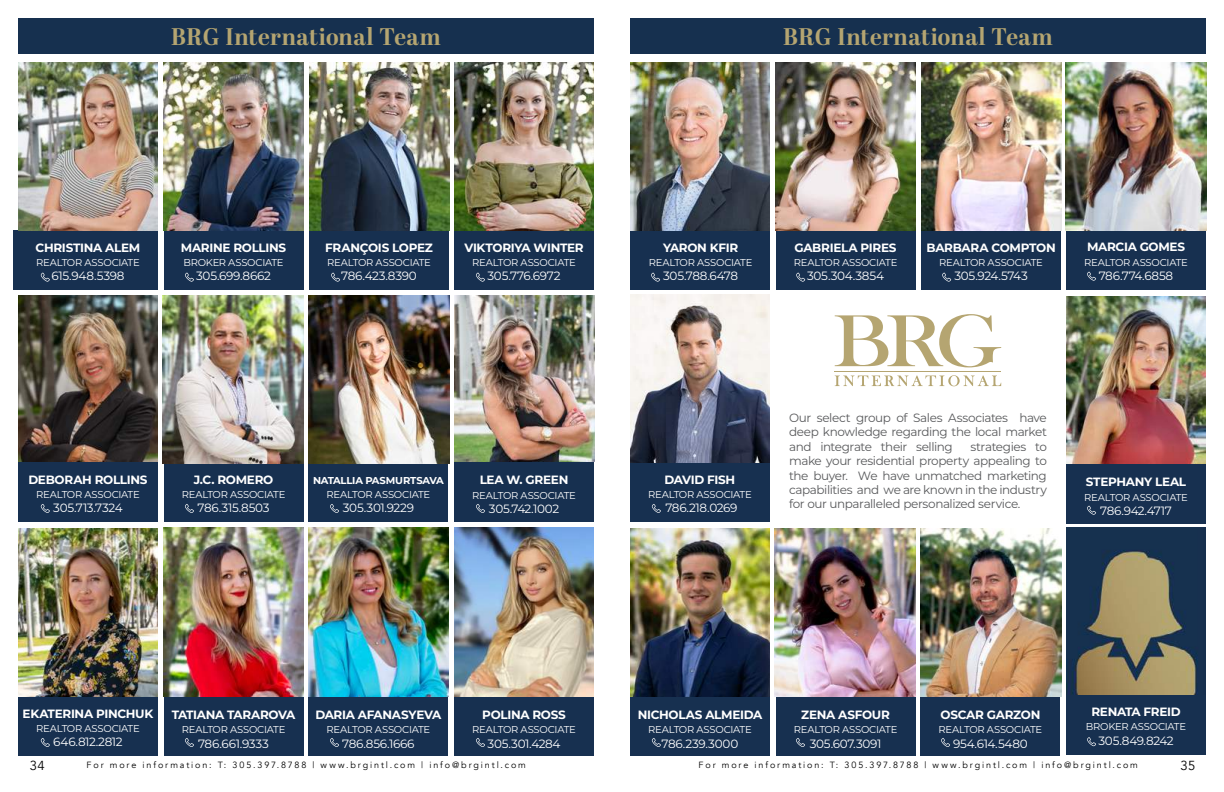
<style>
.page{position:relative;width:1224px;height:792px;background:#fff}
.page>*{position:absolute;margin:0;border:0;box-sizing:border-box;transform-origin:0 0}
.t1{font:700 24px "Abril Display";letter-spacing:.015em;color:#b5a571}
.t2{font:13.1px "Avenir";color:#000}
.t3{font:12px "Montserrat";letter-spacing:-.025em;color:#fff}
.t4{font:700 12px "Montserrat";letter-spacing:-.025em;color:#fff}
.t5{font:12px/14.4px "Montserrat";letter-spacing:-.035em;color:#58595b;text-align:justify}
.t6{font:10px "Montserrat";letter-spacing:-.025em;color:#fff}
.t7{font:700 10px "Montserrat";letter-spacing:-.015em;color:#fff}
.t8{font:9px "Avenir";letter-spacing:.21em;color:#000}
</style>
<div class="page">
<div style="left:18px;top:462px;width:140px;height:60px;background:#173050"></div>
<div style="left:18px;top:696px;width:140px;height:60px;background:#173050"></div>
<div style="left:630px;top:696px;width:140px;height:60px;background:#173050"></div>
<div style="left:630px;top:462px;width:140px;height:60px;background:#173050"></div>
<div style="left:454px;top:230px;width:140px;height:60px;background:#173050"></div>
<div style="left:308px;top:462px;width:140px;height:60px;background:#173050"></div>
<div style="left:308px;top:696px;width:140px;height:60px;background:#173050"></div>
<div style="left:920px;top:696px;width:140px;height:60px;background:#173050"></div>
<div style="left:776px;top:230px;width:140px;height:60px;background:#173050"></div>
<div style="left:164px;top:230px;width:140px;height:60px;background:#173050"></div>
<div style="left:14px;top:230px;width:144px;height:60px;background:#173050"></div>
<div style="left:164px;top:462px;width:140px;height:60px;background:#173050"></div>
<div style="left:164px;top:696px;width:140px;height:60px;background:#173050"></div>
<div style="left:776px;top:696px;width:140px;height:60px;background:#173050"></div>
<div style="left:630px;top:230px;width:140px;height:60px;background:#173050"></div>
<div style="left:309px;top:230px;width:140px;height:60px;background:#173050"></div>
<div style="left:454px;top:696px;width:140px;height:60px;background:#173050"></div>
<div style="left:1066px;top:464px;width:140px;height:60px;background:#173050"></div>
<div style="left:1066px;top:230px;width:140px;height:60px;background:#173050"></div>
<div style="left:921px;top:230px;width:140px;height:60px;background:#173050"></div>
<div style="left:1066px;top:695px;width:140px;height:60px;background:#173050"></div>
<div style="left:630px;top:18px;width:576px;height:36px;background:#16304f"></div>
<div style="left:18px;top:18px;width:576px;height:36px;background:#16304f"></div>
<img style="left:164px;top:62px;width:140px;height:168px">
<img style="left:454px;top:62px;width:140px;height:168px">
<img style="left:454px;top:527px;width:140px;height:169px">
<img style="left:630px;top:295px;width:140px;height:167px">
<img style="left:18px;top:528px;width:140px;height:168px">
<img style="left:630px;top:528px;width:140px;height:168px">
<img style="left:776px;top:62px;width:140px;height:168px">
<img style="left:18px;top:62px;width:140px;height:168px">
<img style="left:309px;top:62px;width:140px;height:168px">
<img style="left:308px;top:296px;width:141px;height:167px">
<img style="left:1065px;top:62px;width:141px;height:168px">
<img style="left:164px;top:527px;width:140px;height:169px">
<img style="left:920px;top:528px;width:141px;height:168px">
<img style="left:18px;top:296px;width:140px;height:166px">
<img style="left:1066px;top:296px;width:140px;height:168px">
<img style="left:630px;top:62px;width:140px;height:168px">
<img style="left:163px;top:296px;width:141px;height:167px">
<img style="left:308px;top:527px;width:141px;height:169px">
<img style="left:775px;top:528px;width:141px;height:168px">
<img style="left:921px;top:62px;width:140px;height:168px">
<img style="left:1066px;top:527px;width:140px;height:168px">
<div style="left:454px;top:462px;width:140px;height:59px;background:#173050"></div>
<img style="left:454px;top:296px;width:141px;height:166px">
<svg style="left:835px;top:314px;width:166px;height:53px"></svg>
<svg style="left:835px;top:375px;width:166px;height:11px"></svg>
<hr style="left:835px;top:371px;width:166px;height:1px;background:#b5a571">
<svg style="left:330px;top:738px;width:9px;height:9px"></svg>
<svg style="left:330px;top:504px;width:9px;height:9px"></svg>
<svg style="left:796px;top:272px;width:10px;height:10px"></svg>
<svg style="left:941px;top:738px;width:9px;height:9px"></svg>
<svg style="left:476px;top:738px;width:9px;height:9px"></svg>
<svg style="left:476px;top:504px;width:9px;height:9px"></svg>
<svg style="left:331px;top:272px;width:9px;height:10px"></svg>
<svg style="left:942px;top:272px;width:9px;height:10px"></svg>
<svg style="left:1087px;top:737px;width:9px;height:9px"></svg>
<svg style="left:1087px;top:271px;width:9px;height:10px"></svg>
<svg style="left:1087px;top:505px;width:9px;height:10px"></svg>
<svg style="left:185px;top:738px;width:9px;height:9px"></svg>
<svg style="left:185px;top:504px;width:9px;height:9px"></svg>
<svg style="left:185px;top:272px;width:9px;height:10px"></svg>
<svg style="left:651px;top:272px;width:9px;height:10px"></svg>
<svg style="left:796px;top:738px;width:9px;height:9px"></svg>
<svg style="left:41px;top:738px;width:9px;height:9px"></svg>
<svg style="left:41px;top:504px;width:9px;height:9px"></svg>
<svg style="left:41px;top:272px;width:9px;height:10px"></svg>
<svg style="left:476px;top:272px;width:9px;height:10px"></svg>
<svg style="left:652px;top:504px;width:9px;height:9px"></svg>
<svg style="left:652px;top:738px;width:9px;height:9px"></svg>
<h1 class="t1" style="left:171px;top:20px;width:271px">BRG International Team</h1>
<h1 class="t1" style="left:783px;top:20px;width:271px">BRG International Team</h1>
<p class="t4" style="left:36px;top:239px;width:106px">CHRISTINA ALEM</p>
<p class="t6" style="left:36px;top:256px;width:105px">REALTOR ASSOCIATE</p>
<p class="t3" style="left:51px;top:268px;width:75px">615.948.5398</p>
<p class="t4" style="left:181px;top:239px;width:107px">MARINE ROLLINS</p>
<p class="t6" style="left:183px;top:256px;width:102px">BROKER ASSOCIATE</p>
<p class="t3" style="left:196px;top:268px;width:76px">305.699.8662</p>
<p class="t4" style="left:325px;top:239px;width:109px">FRANÇOIS LOPEZ</p>
<p class="t6" style="left:327px;top:256px;width:105px">REALTOR ASSOCIATE</p>
<p class="t3" style="left:341px;top:268px;width:77px">786.423.8390</p>
<p class="t4" style="left:464px;top:239px;width:121px">VIKTORIYA WINTER</p>
<p class="t6" style="left:472px;top:256px;width:105px">REALTOR ASSOCIATE</p>
<p class="t3" style="left:487px;top:268px;width:75px">305.776.6972</p>
<p class="t4" style="left:28px;top:471px;width:121px">DEBORAH ROLLINS</p>
<p class="t6" style="left:36px;top:488px;width:105px">REALTOR ASSOCIATE</p>
<p class="t3" style="left:53px;top:500px;width:71px">305.713.7324</p>
<p class="t4" style="left:194px;top:471px;width:81px">J.C. ROMERO</p>
<p class="t6" style="left:182px;top:488px;width:105px">REALTOR ASSOCIATE</p>
<p class="t3" style="left:198px;top:500px;width:74px">786.315.8503</p>
<p class="t7" style="left:313px;top:473px;width:132px">NATALLIA PASMURTSAVA</p>
<p class="t6" style="left:327px;top:488px;width:105px">REALTOR ASSOCIATE</p>
<p class="t3" style="left:343px;top:500px;width:73px">305.301.9229</p>
<p class="t4" style="left:480px;top:471px;width:90px">LEA W. GREEN</p>
<p class="t6" style="left:472px;top:488px;width:105px">REALTOR ASSOCIATE</p>
<p class="t3" style="left:489px;top:501px;width:72px">305.742.1002</p>
<p class="t4" style="left:663px;top:239px;width:77px">YARON KFIR</p>
<p class="t6" style="left:649px;top:256px;width:105px">REALTOR ASSOCIATE</p>
<p class="t3" style="left:663px;top:268px;width:76px">305.788.6478</p>
<p class="t4" style="left:794px;top:239px;width:104px">GABRIELA PIRES</p>
<p class="t6" style="left:794px;top:256px;width:105px">REALTOR ASSOCIATE</p>
<p class="t3" style="left:807px;top:268px;width:78px">305.304.3854</p>
<p class="t4" style="left:927px;top:239px;width:131px">BARBARA COMPTON</p>
<p class="t6" style="left:939px;top:256px;width:105px">REALTOR ASSOCIATE</p>
<p class="t3" style="left:954px;top:268px;width:75px">305.924.5743</p>
<p class="t4" style="left:1087px;top:238px;width:100px">MARCIA GOMES</p>
<p class="t6" style="left:1084px;top:255px;width:105px">REALTOR ASSOCIATE</p>
<p class="t3" style="left:1099px;top:268px;width:76px">786.774.6858</p>
<p class="t4" style="left:665px;top:471px;width:72px">DAVID FISH</p>
<p class="t6" style="left:648px;top:488px;width:105px">REALTOR ASSOCIATE</p>
<p class="t3" style="left:665px;top:500px;width:74px">786.218.0269</p>
<p class="t5" style="left:789px;top:410px;width:259px">Our select group of Sales Associates have deep knowledge regarding the local market and integrate their selling</p>
<p class="t5" style="left:789px;top:439px;width:259px;text-indent:181px">strategies to make your residential property appealing to the buyer. We have unmatched marketing capabilities and we are known in the industry for our unparalleled personalized service.</p>
<p class="t4" style="left:1086px;top:474px;width:102px">STEPHANY LEAL</p>
<p class="t6" style="left:1084px;top:490px;width:105px">REALTOR ASSOCIATE</p>
<p class="t3" style="left:1100px;top:503px;width:73px">786.942.4717</p>
<p class="t4" style="left:23px;top:705px;width:132px">EKATERINA PINCHUK</p>
<p class="t6" style="left:36px;top:722px;width:105px">REALTOR ASSOCIATE</p>
<p class="t3" style="left:53px;top:734px;width:71px">646.812.2812</p>
<p class="t4" style="left:172px;top:706px;width:125px">TATIANA TARAROVA</p>
<p class="t6" style="left:182px;top:723px;width:105px">REALTOR ASSOCIATE</p>
<p class="t3" style="left:198px;top:735px;width:72px">786.661.9333</p>
<p class="t4" style="left:315px;top:706px;width:127px">DARIA AFANASYEVA</p>
<p class="t6" style="left:327px;top:723px;width:105px">REALTOR ASSOCIATE</p>
<p class="t3" style="left:342px;top:735px;width:74px">786.856.1666</p>
<p class="t4" style="left:482px;top:706px;width:85px">POLINA ROSS</p>
<p class="t6" style="left:472px;top:723px;width:105px">REALTOR ASSOCIATE</p>
<p class="t3" style="left:488px;top:735px;width:74px">305.301.4284</p>
<p class="t4" style="left:638px;top:706px;width:126px">NICHOLAS ALMEIDA</p>
<p class="t6" style="left:648px;top:723px;width:105px">REALTOR ASSOCIATE</p>
<p class="t3" style="left:662px;top:735px;width:78px">786.239.3000</p>
<p class="t4" style="left:801px;top:706px;width:90px">ZENA ASFOUR</p>
<p class="t6" style="left:794px;top:723px;width:105px">REALTOR ASSOCIATE</p>
<p class="t3" style="left:810px;top:735px;width:73px">305.607.3091</p>
<p class="t4" style="left:941px;top:706px;width:101px">OSCAR GARZON</p>
<p class="t6" style="left:939px;top:723px;width:105px">REALTOR ASSOCIATE</p>
<p class="t3" style="left:953px;top:735px;width:76px">954.614.5480</p>
<p class="t4" style="left:1091px;top:703px;width:91px">RENATA FREID</p>
<p class="t6" style="left:1086px;top:720px;width:102px">BROKER ASSOCIATE</p>
<p class="t3" style="left:1099px;top:732px;width:77px">305.849.8242</p>
<h2 class="t2" style="left:30px;top:758px;width:17px">34</h2>
<p class="t8" style="left:87px;top:760px;width:441px">For more information: T: 305.397.8788 | www.brgintl.com | info@brgintl.com</p>
<p class="t8" style="left:699px;top:760px;width:441px">For more information: T: 305.397.8788 | www.brgintl.com | info@brgintl.com</p>
<h2 class="t2" style="left:1180px;top:758px;width:16px">35</h2>
</div>
